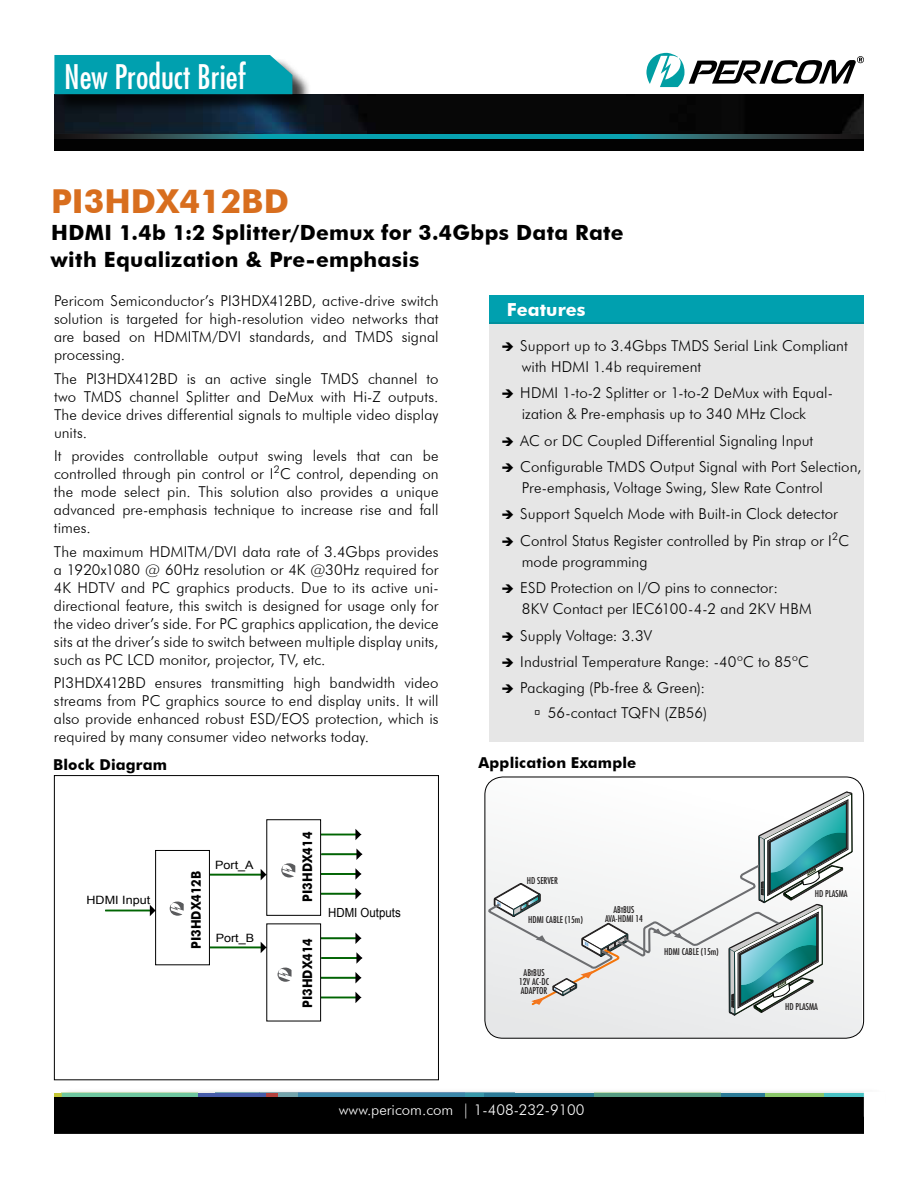
<style>
.page{position:relative;width:918px;height:1188px;background:#fff}
.page>*{position:absolute;margin:0;border:0;box-sizing:border-box;transform-origin:0 0}
.t1{font:condensed 33px "Futura Std";color:#fff}
.t2{font:700 33px "Futura BT";color:#d86e1e}
.t3{font:700 21px/27px "Futura BT";letter-spacing:.015em;color:#000}
.t4{font:700 18px "Futura BT";letter-spacing:.005em;color:#fff}
.t5{font:300 15px/18px "Futura BT";letter-spacing:.005em;color:#000}
.t6{font:700 15px "Futura BT";letter-spacing:.01em;color:#000}
.t7{font:300 15px "Futura BT";color:#fff}
.t8{font:700 13.2px "Futura BT";color:#000;scale:.91 1}
.t9{font:12.6px "Arial";color:#000;scale:.91 1}
.t10{font:11.4px "Arial";color:#000;scale:1.1 1}
.t11{font:condensed 9.15px/8.7px "Futura Std";color:#221f1f;text-align:center}
</style>
<div class="page">
<div style="left:489px;top:295px;width:374px;height:28px;background:#00a0af"></div>
<div style="left:489px;top:323px;width:374px;height:419px;background:#e6e6e6"></div>
<svg style="left:646px;top:53px;width:218px;height:34px"></svg>
<img style="left:54px;top:94px;width:810px;height:57px">
<img style="left:54px;top:135px;width:810px;height:3px">
<div style="left:57px;top:57px;width:254px;height:56px;background:#000;opacity:.75"></div>
<div style="left:54px;top:55px;width:238px;height:39px;background:#00a0af"></div>
<div style="left:55px;top:1097px;width:808px;height:36px;background:#000"></div>
<div style="left:54px;top:1096px;width:810px;height:38px;border:2px solid #000"></div>
<div style="left:61px;top:1088px;width:825px;height:20px;background:#000;opacity:.5"></div>
<hr style="left:54px;top:1093px;width:810px;height:4px;background:#4ac2c4">
<hr style="left:485px;top:1093px;width:326px;height:4px;background:#2c7b97">
<svg style="left:465px;top:1093px;width:20px;height:4px"></svg>
<hr style="left:765px;top:1093px;width:58px;height:4px;background:#8bc769">
<hr style="left:595px;top:1093px;width:126px;height:4px;background:#569c82">
<svg style="left:54px;top:1093px;width:8px;height:4px"></svg>
<hr style="left:62px;top:1093px;width:136px;height:4px;background:#6ec69f">
<hr style="left:198px;top:1093px;width:74px;height:4px;background:#465ca9">
<svg style="left:278px;top:1093px;width:187px;height:4px"></svg>
<hr style="left:266px;top:1093px;width:12px;height:4px;background:#b4423e">
<div style="left:864px;top:1092px;width:22px;height:25px;background:#fff"></div>
<div style="left:54px;top:775px;width:385px;height:305px;border:1px solid #000"></div>
<hr style="left:209px;top:874px;width:52px;height:2px;background:#006502">
<svg style="left:261px;top:869px;width:5px;height:11px"></svg>
<hr style="left:320px;top:834px;width:36px;height:1px;background:#006502">
<svg style="left:355px;top:829px;width:6px;height:11px"></svg>
<hr style="left:321px;top:853px;width:36px;height:2px;background:#006502">
<svg style="left:356px;top:848px;width:6px;height:12px"></svg>
<hr style="left:320px;top:873px;width:36px;height:2px;background:#006502">
<svg style="left:355px;top:868px;width:6px;height:12px"></svg>
<hr style="left:320px;top:893px;width:36px;height:2px;background:#006502">
<svg style="left:355px;top:888px;width:6px;height:11px"></svg>
<hr style="left:320px;top:937px;width:36px;height:2px;background:#006502">
<svg style="left:355px;top:933px;width:6px;height:11px"></svg>
<hr style="left:321px;top:957px;width:36px;height:2px;background:#006502">
<svg style="left:356px;top:952px;width:6px;height:12px"></svg>
<hr style="left:320px;top:977px;width:36px;height:2px;background:#006502">
<svg style="left:355px;top:972px;width:6px;height:11px"></svg>
<hr style="left:320px;top:997px;width:36px;height:1px;background:#006502">
<svg style="left:355px;top:992px;width:6px;height:11px"></svg>
<hr style="left:105px;top:910px;width:46px;height:1px;background:#006502">
<svg style="left:150px;top:905px;width:5px;height:11px"></svg>
<hr style="left:210px;top:947px;width:51px;height:1px;background:#006502">
<svg style="left:261px;top:942px;width:5px;height:11px"></svg>
<div style="left:155px;top:850px;width:55px;height:115px;border:1px solid #000"></div>
<svg style="left:170px;top:902px;width:14px;height:14px"></svg>
<div style="left:266px;top:819px;width:55px;height:97px;border:1px solid #000"></div>
<svg style="left:281px;top:863px;width:14px;height:15px"></svg>
<div style="left:266px;top:923px;width:55px;height:99px;border:1px solid #000"></div>
<svg style="left:278px;top:968px;width:14px;height:14px"></svg>
<img style="left:485px;top:778px;width:377px;height:260px">
<svg style="left:488px;top:777px;width:366px;height:241px"></svg>
<div style="left:485px;top:777px;width:379px;height:262px;border:1px solid #000;border-radius:18px"></div>
<h1 class="t1" style="left:64px;top:58px;width:183px">New Product Brief</h1>
<h1 class="t2" style="left:51px;top:188px;width:239px">PI3HDX412BD</h1>
<h2 class="t3" style="left:51px;top:221px;width:574px">HDMI 1.4b 1:2 Splitter/Demux for 3.4Gbps Data Rate with Equalization &amp; Pre-emphasis</h2>
<p class="t5" style="left:54px;top:293px;width:386px;text-align:justify">Pericom Semiconductor’s PI3HDX412BD, active-drive switch solution is targeted for high-resolution video networks that are based on HDMITM/DVI standards, and TMDS signal processing.</p>
<p class="t5" style="left:54px;top:371px;width:386px;text-align:justify">The PI3HDX412BD is an active single TMDS channel to two TMDS channel Splitter and DeMux with Hi-Z outputs.<br>The device drives differential signals to multiple video display units.</p>
<p class="t5" style="left:54px;top:448px;width:386px;text-align:justify">It provides controllable output swing levels that can be controlled through pin control or I<sup>2</sup>C control, depending on the mode select pin. This solution also provides a unique advanced pre-emphasis technique to increase rise and fall times.</p>
<p class="t5" style="left:54px;top:544px;width:386px;text-align:justify">The maximum HDMITM/DVI data rate of 3.4Gbps provides a 1920x1080 @ 60Hz resolution or 4K @30Hz required for 4K HDTV and PC graphics products. Due to its active uni&shy;directional feature, this switch is designed for usage only for the video driver’s side. For PC graphics application, the device sits at the driver’s side to switch between multiple display units, such as PC LCD monitor, projector, TV, etc.</p>
<p class="t5" style="left:54px;top:675px;width:386px;text-align:justify">PI3HDX412BD ensures transmitting high bandwidth video streams from PC graphics source to end display units. It will also provide enhanced robust ESD/EOS protection, which is required by many consumer video networks today.</p>
<p class="t4" style="left:507px;top:302px;width:80px">Features</p>
<p class="t5" style="left:520px;top:336px;width:329px;line-height:21px">Support up to 3.4Gbps TMDS Serial Link Compliant with HDMI 1.4b requirement</p>
<p class="t5" style="left:520px;top:384px;width:314px;line-height:21px">HDMI 1-to-2 Splitter or 1-to-2 DeMux with Equal&shy;ization &amp; Pre-emphasis up to 340 MHz Clock</p>
<p class="t5" style="left:520px;top:428px;width:343px;line-height:26.4px">AC or DC Coupled Differential Signaling Input<br>Configurable TMDS Output Signal with Port Selection,</p>
<p class="t5" style="left:520px;top:476px;width:330px;line-height:26.4px">Pre-emphasis, Voltage Swing, Slew Rate Control<br>Support Squelch Mode with Built-in Clock detector<br>Control Status Register controlled by Pin strap or I<sup>2</sup>C</p>
<p class="t5" style="left:520px;top:550px;width:259px;line-height:26.4px">mode programming<br>ESD Protection on I/O pins to connector:</p>
<p class="t5" style="left:520px;top:597px;width:293px;line-height:26.4px">8KV Contact per IEC6100-4-2 and 2KV HBM Supply Voltage: 3.3V<br>Industrial Temperature Range: -40<sup>o</sup>C to 85<sup>o</sup>C Packaging (Pb-free &amp; Green):</p>
<p class="t5" style="left:534px;top:705px;width:174px">→ 56-contact TQFN (ZB56)</p>
<p class="t6" style="left:478px;top:756px;width:160px">Application Example</p>
<p class="t6" style="left:53px;top:758px;width:116px">Block Diagram</p>
<p class="t10" style="left:87px;top:895px;width:59px">HDMI Input</p>
<p class="t8" style="left:189px;top:949px;width:87px;rotate:-90deg">PI3HDX412B</p>
<p class="t10" style="left:215px;top:861px;width:36px">Port_A</p>
<p class="t10" style="left:216px;top:934px;width:36px">Port_B</p>
<p class="t8" style="left:300px;top:902px;width:78px;rotate:-90deg">PI3HDX414</p>
<p class="t8" style="left:300px;top:1008px;width:78px;rotate:-90deg">PI3HDX414</p>
<p class="t9" style="left:328px;top:908px;width:81px">HDMI Outputs</p>
<p class="t11" style="left:527px;top:876px;width:33px">HD SERVER</p>
<p class="t11" style="left:528px;top:916px;width:56px">HDMI CABLE (15m)</p>
<p class="t11" style="left:519px;top:969px;width:31px">ABtBUS<br>12V AC-DC<br>ADAPTOR</p>
<p class="t11" style="left:605px;top:906px;width:39px">ABtBUS<br>AVA-HDMI 14</p>
<p class="t11" style="left:664px;top:948px;width:56px">HDMI CABLE (15m)</p>
<p class="t7" style="left:339px;top:1104px;width:247px">www.pericom.com | 1-408-232-9100</p>
<p class="t11" style="left:815px;top:890px;width:35px">HD PLASMA</p>
<p class="t11" style="left:785px;top:1002px;width:35px">HD PLASMA</p>
</div>
